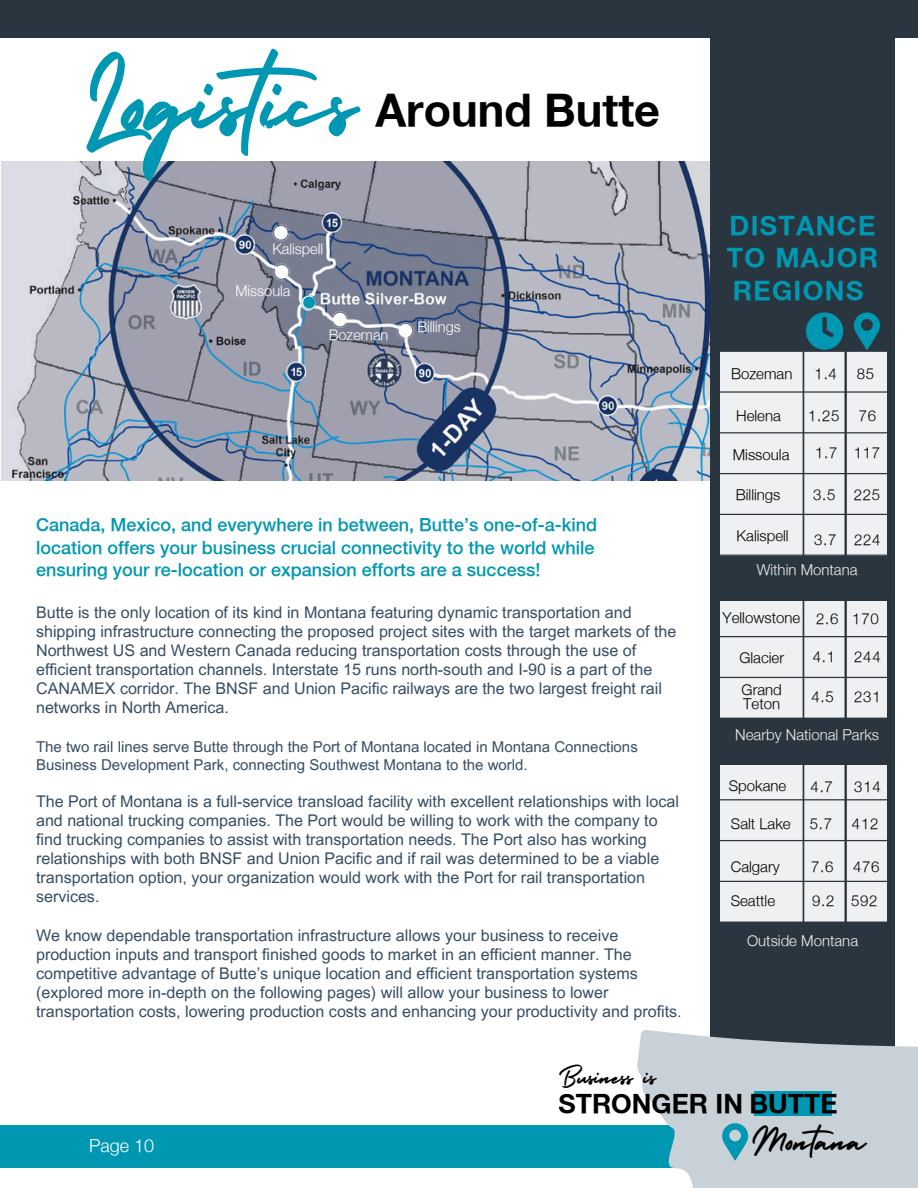
<style>
.page{position:relative;width:918px;height:1188px;background:#fff}
.page>*{position:absolute;margin:0;border:0;box-sizing:border-box;transform-origin:0 0}
.t1{font:130.65px "Holiday";color:#0097b2}
.t2{font:700 44.85px "Helvetica Neue";color:#000}
.t3{font:41.1px "Holiday";color:#000001}
.t4{font:30.3px "Holiday";color:#000001}
.t5{font:700 26.7px/32.5px "Helvetica Neue";letter-spacing:.05em;color:#0097b2;text-align:justify}
.t6{font:700 26.55px "Helvetica Neue";color:#000001}
.t7{font:500 18px/22.5px "Helvetica Neue";color:#0097b2}
.t8{font:300 18px "Helvetica Neue";color:#fff}
.t9{font:16.05px/19.2px "Arial MT Pro";color:#364d62}
.t10{font:300 15px "Helvetica Neue";color:#000}
.t11{font:15px/18px "Arial MT Pro";color:#364d62}
.t12{font:300 15px "Helvetica Neue";color:#eff0f2}
.t13{font:300 14.55px "Helvetica Neue";color:#fff}
</style>
<div class="page">
<img style="left:1px;top:162px;width:710px;height:318px">
<div style="left:711px;top:0;width:183px;height:1188px;background:#2a363f"></div>
<div style="left:0;top:1125px;width:918px;height:43px;background:#0097b2"></div>
<svg style="left:637px;top:1030px;width:281px;height:158px;background:#bbc8d0"></svg>
<div style="left:0;top:0;width:918px;height:38px;background:#2a363f"></div>
<div style="left:754px;top:1092px;width:78px;height:24px;background:#0097b2"></div>
<svg style="left:722px;top:1123px;width:26px;height:38px"></svg>
<svg style="left:302px;top:295px;width:14px;height:15px"></svg>
<div style="left:715px;top:719px;width:180px;height:46px;background:#2a363f"></div>
<svg style="left:720px;top:312px;width:167px;height:610px"></svg>
<svg style="left:397px;top:322px;width:17px;height:17px"></svg>
<svg style="left:331px;top:311px;width:17px;height:17px"></svg>
<svg style="left:273px;top:263px;width:17px;height:17px"></svg>
<svg style="left:272px;top:224px;width:17px;height:17px"></svg>
<h4 class="t1" style="left:83px;top:0;width:276px">Logistics</h4>
<p class="t2" style="left:375px;top:83px;width:286px">Around Butte</p>
<h5 class="t13" style="left:272px;top:240px;width:52px">Kalispell</h5>
<p class="t13" style="left:235px;top:282px;width:57px">Missoula</p>
<p class="t13" style="left:329px;top:326px;width:61px">Bozeman</p>
<p class="t13" style="left:417px;top:318px;width:45px">Billings</p>
<p class="t7" style="left:36px;top:513px;width:563px">Canada, Mexico, and everywhere in between, Butte’s one-of-a-kind location offers your business crucial connectivity to the world while ensuring your re-location or expansion efforts are a success!</p>
<p class="t9" style="left:36px;top:605px;width:642px">Butte is the only location of its kind in Montana featuring dynamic transportation and shipping infrastructure connecting the proposed project sites with the target markets of the Northwest US and Western Canada reducing transportation costs through the use of efficient transportation channels. Interstate 15 runs north-south and I-90 is a part of the CANAMEX corridor. The BNSF and Union Pacific railways are the two largest freight rail networks in North America.</p>
<p class="t11" style="left:36px;top:739px;width:603px">The two rail lines serve Butte through the Port of Montana located in Montana Connections<br>Business Development Park, connecting Southwest Montana to the world.</p>
<p class="t9" style="left:36px;top:794px;width:644px">The Port of Montana is a full-service transload facility with excellent relationships with local and national trucking companies. The Port would be willing to work with the company to find trucking companies to assist with transportation needs. The Port also has working relationships with both BNSF and Union Pacific and if rail was determined to be a viable transportation option, your organization would work with the Port for rail transportation services.</p>
<p class="t9" style="left:36px;top:927px;width:647px">We know dependable transportation infrastructure allows your business to receive production inputs and transport finished goods to market in an efficient manner. The competitive advantage of Butte’s unique location and efficient transportation systems (explored more in-depth on the following pages) will allow your business to lower transportation costs, lowering production costs and enhancing your productivity and profits.</p>
<p class="t4" style="left:559px;top:1053px;width:99px">Business is</p>
<p class="t5" style="left:727px;top:208px;width:153px">DISTANCE TO MAJOR REGIONS</p>
<p class="t10" style="left:731px;top:364px;width:63px">Bozeman</p>
<p class="t10" style="left:736px;top:407px;width:46px">Helena</p>
<p class="t10" style="left:815px;top:364px;width:24px">1.4</p>
<p class="t10" style="left:857px;top:364px;width:19px">85</p>
<p class="t10" style="left:808px;top:407px;width:33px">1.25</p>
<p class="t10" style="left:859px;top:407px;width:19px">76</p>
<p class="t10" style="left:815px;top:444px;width:24px">1.7</p>
<p class="t10" style="left:813px;top:485px;width:24px">3.5</p>
<p class="t10" style="left:814px;top:530px;width:24px">3.7</p>
<p class="t10" style="left:854px;top:444px;width:28px">117</p>
<p class="t10" style="left:854px;top:485px;width:28px">225</p>
<p class="t10" style="left:854px;top:530px;width:28px">224</p>
<p class="t10" style="left:733px;top:445px;width:58px">Missoula</p>
<p class="t10" style="left:736px;top:485px;width:46px">Billings</p>
<p class="t10" style="left:737px;top:527px;width:54px">Kalispell</p>
<p class="t12" style="left:757px;top:561px;width:102px">Within Montana</p>
<p class="t10" style="left:723px;top:609px;width:79px">Yellowstone</p>
<h2 class="t10" style="left:739px;top:648px;width:46px">Glacier</h2>
<p class="t10" style="left:742px;top:680px;width:42px">Grand</p>
<p class="t10" style="left:743px;top:695px;width:38px">Teton</p>
<p class="t10" style="left:816px;top:609px;width:24px">2.6</p>
<p class="t10" style="left:852px;top:609px;width:28px">170</p>
<p class="t10" style="left:813px;top:648px;width:24px">4.1</p>
<p class="t10" style="left:854px;top:648px;width:28px">244</p>
<p class="t10" style="left:811px;top:687px;width:24px">4.5</p>
<p class="t10" style="left:854px;top:687px;width:28px">231</p>
<p class="t12" style="left:750px;top:725px;width:111px">OUTSIDE OF MT</p>
<h1 class="t12" style="left:735px;top:725px;width:145px">Nearby National Parks</h1>
<p class="t10" style="left:729px;top:776px;width:59px">Spokane</p>
<p class="t10" style="left:811px;top:778px;width:24px">4.7</p>
<p class="t10" style="left:854px;top:778px;width:28px">314</p>
<p class="t10" style="left:731px;top:815px;width:61px">Salt Lake</p>
<p class="t10" style="left:810px;top:815px;width:24px">5.7</p>
<p class="t10" style="left:852px;top:815px;width:28px">412</p>
<p class="t10" style="left:731px;top:857px;width:50px">Calgary</p>
<p class="t10" style="left:811px;top:857px;width:24px">7.6</p>
<p class="t10" style="left:853px;top:857px;width:28px">476</p>
<p class="t10" style="left:731px;top:891px;width:46px">Seattle</p>
<p class="t10" style="left:812px;top:891px;width:24px">9.2</p>
<p class="t10" style="left:851px;top:891px;width:28px">592</p>
<p class="t12" style="left:747px;top:931px;width:113px">Outside Montana</p>
<p class="t8" style="left:89px;top:1135px;width:67px">Page 10</p>
<p class="t6" style="left:559px;top:1087px;width:281px">STRONGER IN BUTTE</p>
<p class="t3" style="left:751px;top:1109px;width:116px">Montana</p>
</div>
